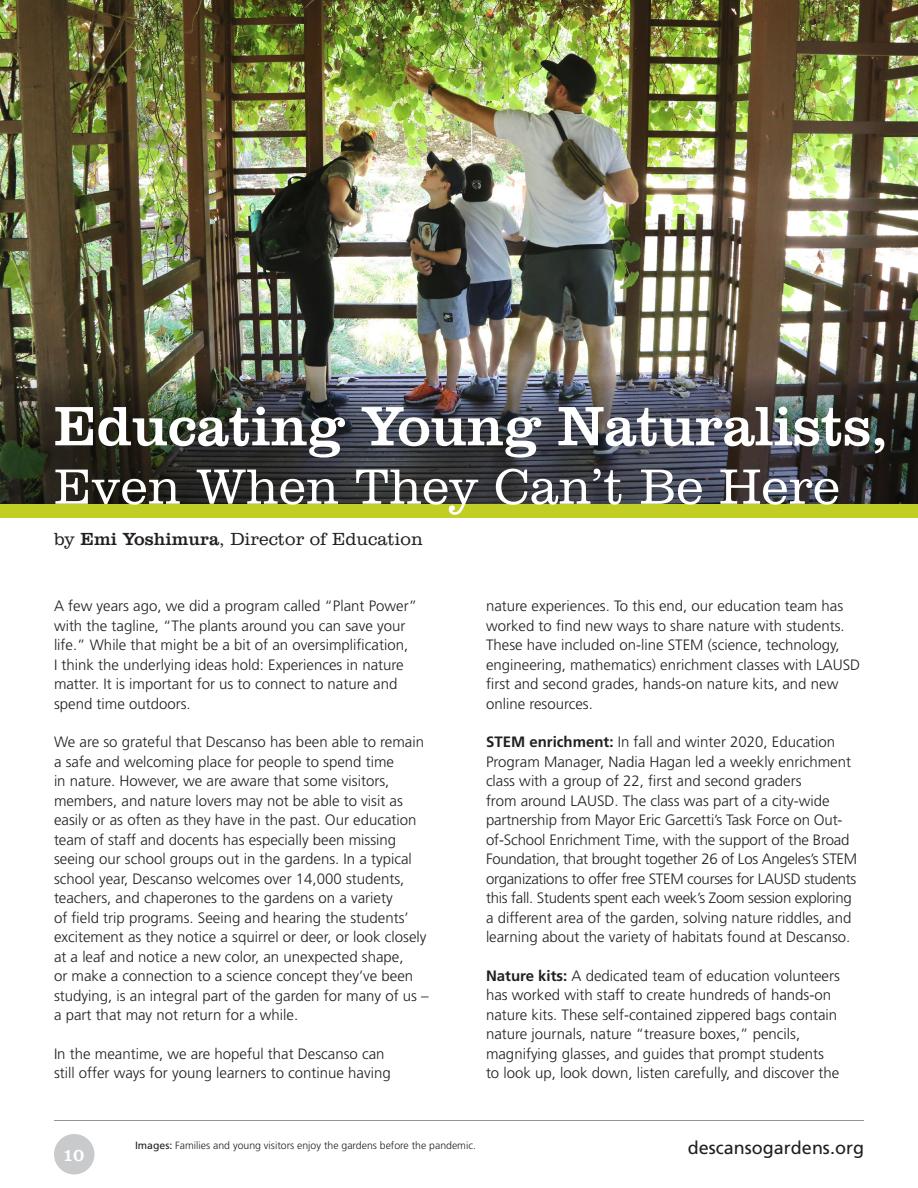
<style>
.page{position:relative;width:918px;height:1188px;background:#fff}
.page>*{position:absolute;margin:0;border:0;box-sizing:border-box;transform-origin:0 0}
.layout_notes_-_page{font:57px "Clarendon BT";letter-spacing:-.01em;color:#fff}
.layout_notes_-_page-2{font:300 51px "Clarendon BT";color:#fff}
.t1{font:300 18px "Clarendon BT";color:#231f20}
.t2{font:18px "Frutiger";color:#231f20}
.t3{font:18px "Clarendon BT";color:#fff}
.t4{font:300 15px/19.5px "Frutiger";color:#231f20}
.t5{font:300 10.5px "Frutiger";color:#231f20}
.s1{font-weight:400}
.s2{font-weight:700}
</style>
<div class="page">
<hr style="left:54px;top:1120px;width:810px;height:1px;background:#939598">
<div style="left:54px;top:1134px;width:40px;height:40px;background:#c9cacc;border-radius:50%"></div>
<img style="left:0;top:0;width:918px;height:372px">
<img style="left:0;top:372px;width:918px;height:132px">
<div style="left:0;top:504px;width:918px;height:13px;background:#c1ce23"></div>
<p class="layout_notes_-_page" style="left:54px;top:390px;width:836px">Educating Young Naturalists,</p>
<p class="layout_notes_-_page-2" style="left:54px;top:456px;width:787px">Even When They Can’t Be Here</p>
<p class="t1" style="left:54px;top:528px;width:370px">by <span class="s1">Emi Yoshimura</span>, Director of Education</p>
<p class="t4" style="left:54px;top:597px;width:365px">A few years ago, we did a program called “Plant Power” with the tagline, “The plants around you can save your life.” While that might be a bit of an oversimplification,<br>I think the underlying ideas hold: Experiences in nature matter. It is important for us to connect to nature and spend time outdoors.</p>
<p class="t4" style="left:54px;top:732px;width:376px">We are so grateful that Descanso has been able to remain a safe and welcoming place for people to spend time<br>in nature. However, we are aware that some visitors, members, and nature lovers may not be able to visit as easily or as often as they have in the past. Our education team of staff and docents has especially been missing seeing our school groups out in the gardens. In a typical school year, Descanso welcomes over 14,000 students, teachers, and chaperones to the gardens on a variety<br>of field trip programs. Seeing and hearing the students’ excitement as they notice a squirrel or deer, or look closely at a leaf and notice a new color, an unexpected shape,<br>or make a connection to a science concept they’ve been studying, is an integral part of the garden for many of us – a part that may not return for a while.</p>
<p class="t4" style="left:54px;top:1044px;width:338px">In the meantime, we are hopeful that Descanso can still offer ways for young learners to continue having</p>
<p class="t4" style="left:486px;top:597px;width:376px">nature experiences. To this end, our education team has worked to find new ways to share nature with students.<br>These have included on-line STEM (science, technology, engineering, mathematics) enrichment classes with LAUSD first and second grades, hands-on nature kits, and new online resources.</p>
<p class="t4" style="left:486px;top:732px;width:373px"><span class="s2">STEM enrichment:</span> In fall and winter 2020, Education Program Manager, Nadia Hagan led a weekly enrichment class with a group of 22, first and second graders<br>from around LAUSD. The class was part of a city-wide partnership from Mayor Eric Garcetti’s Task Force on Out&shy;of-School Enrichment Time, with the support of the Broad Foundation, that brought together 26 of Los Angeles’s STEM organizations to offer free STEM courses for LAUSD students this fall. Students spent each week’s Zoom session exploring a different area of the garden, solving nature riddles, and learning about the variety of habitats found at Descanso.</p>
<p class="t4" style="left:486px;top:966px;width:355px"><span class="s2">Nature kits:</span> A dedicated team of education volunteers has worked with staff to create hundreds of hands-on nature kits. These self-contained zippered bags contain nature journals, nature “treasure boxes,” pencils, magnifying glasses, and guides that prompt students to look up, look down, listen carefully, and discover the</p>
<p class="t3" style="left:62px;top:1144px;width:24px">10</p>
<p class="t5" style="left:135px;top:1139px;width:342px"><span class="s1">Images:</span> Families and young visitors enjoy the gardens before the pandemic.</p>
<p class="t2" style="left:688px;top:1137px;width:178px">descansogardens.org</p>
</div>
